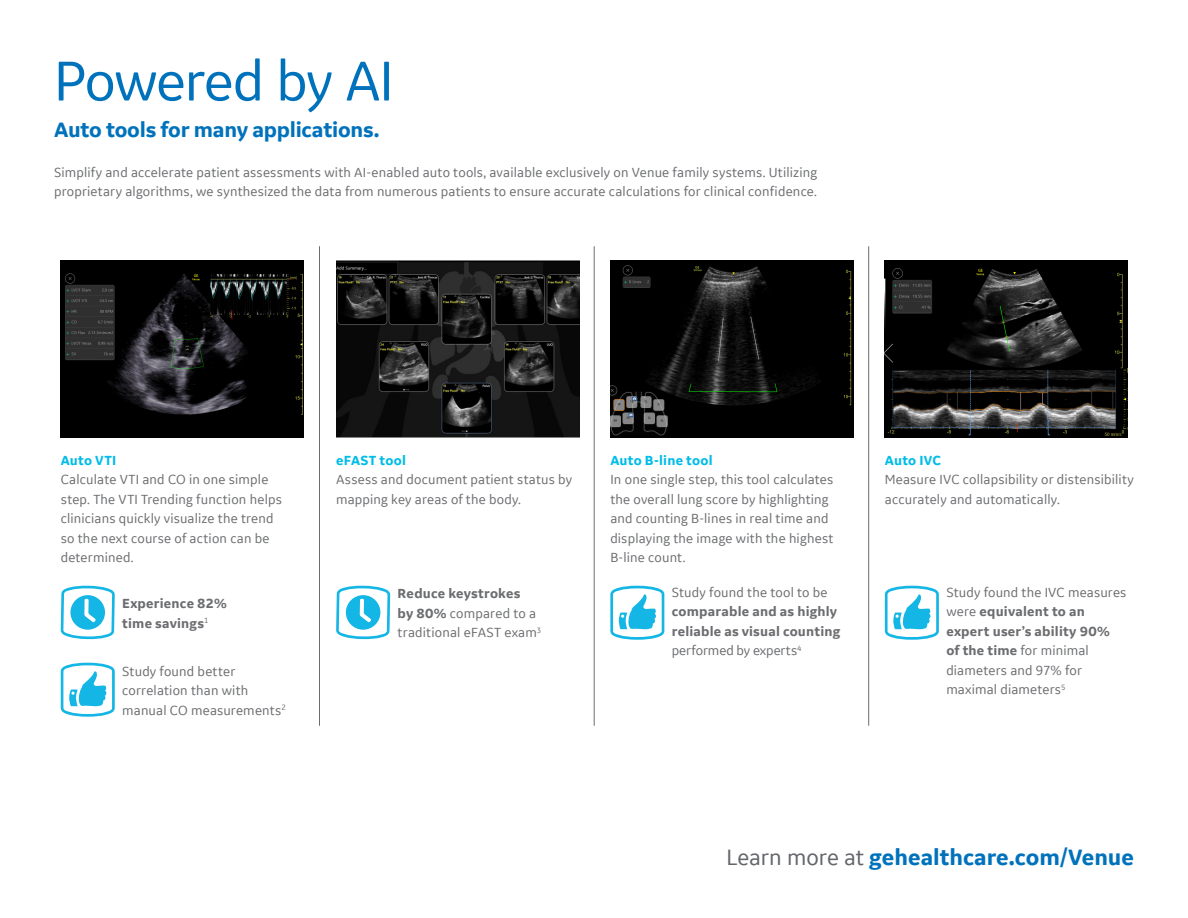
<style>
.page{position:relative;width:1188px;height:918px;background:#fff}
.page>*{position:absolute;margin:0;border:0;box-sizing:border-box;transform-origin:0 0}
.t1{font:60px "GE Inspira Sans";letter-spacing:-.025em;color:#0072bc}
.t2{font:700 24px "GE Inspira Sans";color:#0072bc}
.t3{font:700 22.5px "GE Inspira Sans";letter-spacing:-.01em;color:#0072bc}
.t4{font:14.25px/19.5px "GE Inspira Sans";letter-spacing:.015em;color:#6c6d70}
.t5{font:700 14.25px/19.5px "GE Inspira Sans";letter-spacing:.015em;color:#6c6d70}
.t6{font:700 14.25px "GE Inspira Sans";letter-spacing:.015em;color:#02bce8}
.s1{font-weight:700}
.s2{font-weight:400}
.s3{font-weight:400;color:#63656a}
</style>
<div class="page">
<img style="left:610px;top:261px;width:243px;height:176px">
<img style="left:885px;top:261px;width:243px;height:176px">
<img style="left:336px;top:261px;width:243px;height:176px">
<img style="left:61px;top:261px;width:243px;height:176px">
<svg style="left:61px;top:585px;width:54px;height:54px"></svg>
<svg style="left:336px;top:585px;width:54px;height:54px"></svg>
<svg style="left:610px;top:586px;width:54px;height:54px"></svg>
<svg style="left:61px;top:663px;width:54px;height:54px"></svg>
<svg style="left:885px;top:586px;width:54px;height:54px"></svg>
<hr style="left:319px;top:246px;width:1px;height:480px;background:#6c6d70">
<hr style="left:594px;top:246px;width:1px;height:480px;background:#6c6d70">
<hr style="left:868px;top:246px;width:1px;height:480px;background:#6c6d70">
<p class="t1" style="left:54px;top:45px;width:341px">Powered by AI</p>
<p class="t3" style="left:54px;top:116px;width:327px">Auto tools for many applications.</p>
<p class="t4" style="left:54px;top:162px;width:765px">Simplify and accelerate patient assessments with AI-enabled auto tools, available exclusively on Venue family systems. Utilizing proprietary algorithms, we synthesized the data from numerous patients to ensure accurate calculations for clinical confidence.</p>
<p class="t6" style="left:61px;top:451px;width:57px">Auto VTI</p>
<p class="t4" style="left:61px;top:469px;width:223px">Calculate VTI and CO in one simple step. The VTI Trending function helps clinicians quickly visualize the trend so the next course of action can be determined.</p>
<p class="t6" style="left:336px;top:451px;width:71px">eFAST tool</p>
<p class="t4" style="left:336px;top:469px;width:238px">Assess and document patient status by mapping key areas of the body.</p>
<p class="t6" style="left:610px;top:451px;width:104px">Auto B-line tool</p>
<p class="t4" style="left:610px;top:469px;width:225px">In one single step, this tool calculates the overall lung score by highlighting and counting B-lines in real time and displaying the image with the highest B-line count.</p>
<p class="t5" style="left:122px;top:593px;width:106px">Experience 82% time savings<sup>1</sup></p>
<p class="t4" style="left:398px;top:584px;width:145px"><span class="s1">Reduce keystrokes<br>by 80%</span> compared to a traditional eFAST exam<sup>3</sup></p>
<p class="t5" style="left:672px;top:582px;width:170px"><span class="s2">Study found the tool to be </span>comparable and as highly reliable as visual counting <span class="s2">performed by experts</span><sup>4</sup></p>
<p class="t4" style="left:122px;top:661px;width:165px">Study found better correlation than with manual CO measurements<sup>2</sup></p>
<p class="t6" style="left:885px;top:451px;width:58px">Auto IVC</p>
<p class="t4" style="left:885px;top:469px;width:251px">Measure IVC collapsibility or distensibility accurately and automatically.</p>
<p class="t4" style="left:946px;top:582px;width:182px">Study found the IVC measures were <span class="s1">equivalent to an expert user’s ability 90% of the time</span> for minimal diameters and 97% for maximal diameters<sup>5</sup></p>
<p class="t2" style="left:727px;top:843px;width:409px"><span class="s3">Learn more at</span> gehealthcare.com/Venue</p>
</div>
